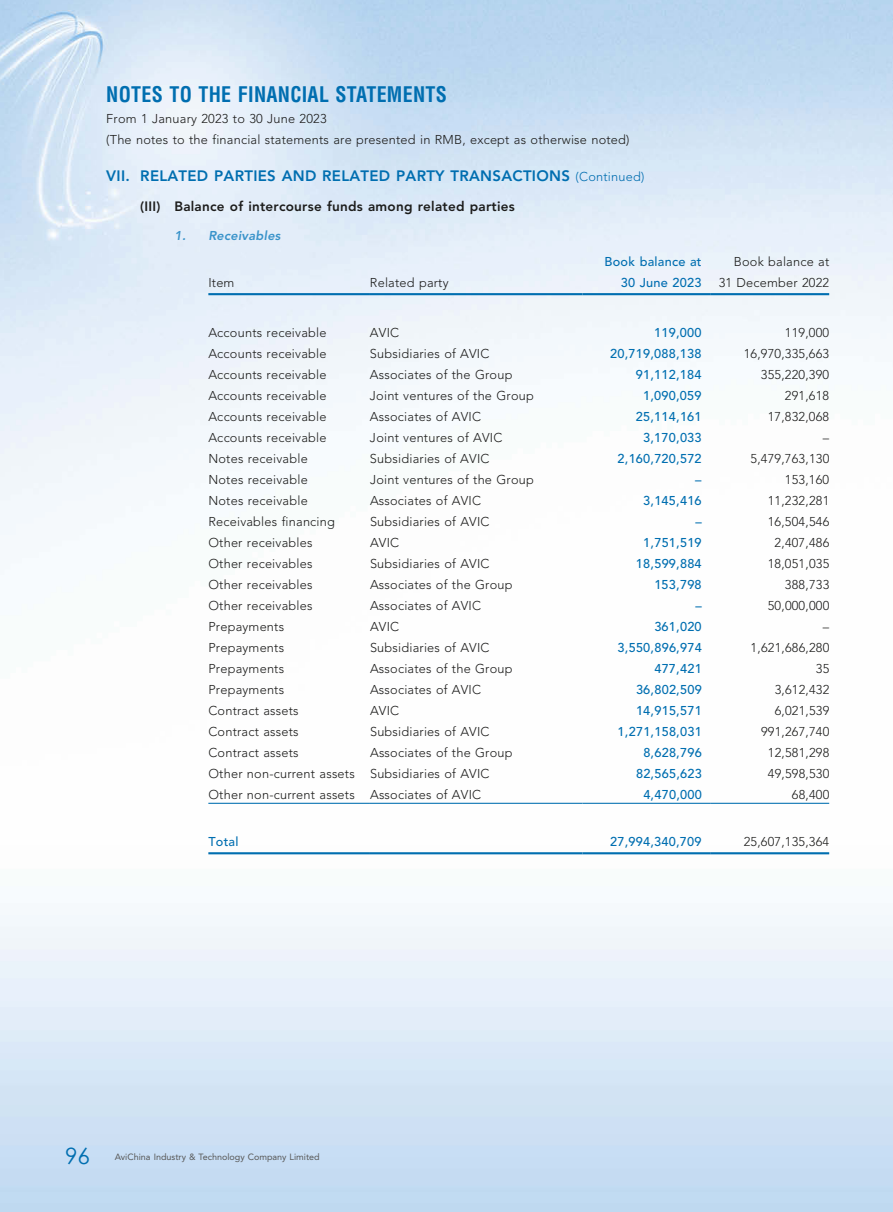
<style>
.page{position:relative;width:893px;height:1212px;background:#fff}
.page>*{position:absolute;margin:0;border:0;box-sizing:border-box;transform-origin:0 0}
.t1{font:22.5px "Century Gothic";color:#006eb0}
.t2{font:700 condensed 21px "Helvetica LT Std";letter-spacing:.015em;color:#006eb0;scale:.95 1}
.t3{font:800 15px "Avenir LT Std";letter-spacing:.02em;color:#006eb0}
.t4{font:800 13.5px "Avenir LT Std";letter-spacing:.02em;color:#1c1c1b}
.t5{font:300 12.75px/21px "Avenir LT Std";letter-spacing:.015em;color:#1c1c1b}
.t6{font:500 12.75px/21px "Avenir LT Std";letter-spacing:.015em;color:#006eb0;text-align:right}
.t7{font:italic 800 12.75px "Avenir LT Std";letter-spacing:.02em;color:#3993ca}
.t8{font:9px "Avenir LT Std";color:#575756}
.s1{font-weight:300;font-size:12.75px}
</style>
<div class="page">
<hr style="left:208px;top:293px;width:162px;height:2px;background:#006eb0">
<hr style="left:370px;top:293px;width:213px;height:2px;background:#006eb0">
<hr style="left:583px;top:293px;width:127px;height:2px;background:#006eb0">
<hr style="left:710px;top:293px;width:119px;height:2px;background:#006eb0">
<hr style="left:208px;top:803px;width:162px;height:1px;background:#006eb0">
<hr style="left:370px;top:803px;width:213px;height:1px;background:#006eb0">
<hr style="left:583px;top:803px;width:127px;height:1px;background:#006eb0">
<hr style="left:710px;top:803px;width:119px;height:1px;background:#006eb0">
<hr style="left:208px;top:852px;width:162px;height:2px;background:#006eb0">
<hr style="left:370px;top:852px;width:213px;height:2px;background:#006eb0">
<hr style="left:583px;top:852px;width:127px;height:2px;background:#006eb0">
<hr style="left:710px;top:852px;width:119px;height:2px;background:#006eb0">
<h2 class="t2" style="left:106px;top:82px;width:360px">NOTES TO THE FINANCIAL STATEMENTS</h2>
<p class="t5" style="left:106px;top:109px;width:525px">From 1 January 2023 to 30 June 2023<br>(The notes to the financial statements are presented in RMB, except as otherwise noted)</p>
<p class="t3" style="left:106px;top:167px;width:539px">VII. RELATED PARTIES AND RELATED PARTY TRANSACTIONS <span class="s1">(Continued)</span></p>
<p class="t4" style="left:140px;top:198px;width:376px">(III) Balance of intercourse funds among related parties</p>
<p class="t7" style="left:174px;top:228px;width:108px">1. Receivables</p>
<p class="t5" style="left:208px;top:272px;width:28px">Item</p>
<p class="t5" style="left:370px;top:272px;width:80px">Related party</p>
<p class="t6" style="left:605px;top:251px;width:99px">Book balance at<br>30 June 2023</p>
<p class="t5" style="left:719px;top:251px;width:112px;text-align:right">Book balance at<br>31 December 2022</p>
<p class="t5" style="left:208px;top:322px;width:120px">Accounts receivable</p>
<p class="t5" style="left:370px;top:322px;width:31px">AVIC</p>
<p class="t6" style="left:654px;top:323px;width:49px">119,000</p>
<p class="t5" style="left:785px;top:322px;width:46px">119,000</p>
<p class="t5" style="left:208px;top:343px;width:120px">Accounts receivable</p>
<p class="t5" style="left:370px;top:343px;width:121px">Subsidiaries of AVIC</p>
<p class="t6" style="left:610px;top:344px;width:93px">20,719,088,138</p>
<p class="t5" style="left:744px;top:343px;width:87px">16,970,335,663</p>
<p class="t5" style="left:208px;top:364px;width:120px">Accounts receivable</p>
<p class="t5" style="left:370px;top:364px;width:144px">Associates of the Group</p>
<p class="t6" style="left:636px;top:365px;width:67px">91,112,184</p>
<p class="t5" style="left:761px;top:364px;width:70px">355,220,390</p>
<p class="t5" style="left:208px;top:385px;width:120px">Accounts receivable</p>
<p class="t5" style="left:370px;top:385px;width:165px">Joint ventures of the Group</p>
<p class="t6" style="left:643px;top:386px;width:60px">1,090,059</p>
<p class="t5" style="left:785px;top:385px;width:46px">291,618</p>
<p class="t5" style="left:208px;top:406px;width:120px">Accounts receivable</p>
<p class="t5" style="left:370px;top:406px;width:113px">Associates of AVIC</p>
<p class="t6" style="left:636px;top:407px;width:67px">25,114,161</p>
<p class="t5" style="left:768px;top:406px;width:63px">17,832,068</p>
<p class="t5" style="left:208px;top:427px;width:120px">Accounts receivable</p>
<p class="t5" style="left:370px;top:427px;width:134px">Joint ventures of AVIC</p>
<p class="t6" style="left:643px;top:428px;width:60px">3,170,033</p>
<p class="t5" style="left:823px;top:427px;width:8px">–</p>
<p class="t5" style="left:208px;top:448px;width:101px">Notes receivable</p>
<p class="t5" style="left:370px;top:448px;width:121px">Subsidiaries of AVIC</p>
<p class="t6" style="left:618px;top:449px;width:86px">2,160,720,572</p>
<p class="t5" style="left:751px;top:448px;width:80px">5,479,763,130</p>
<p class="t5" style="left:208px;top:469px;width:101px">Notes receivable</p>
<p class="t5" style="left:370px;top:469px;width:165px">Joint ventures of the Group</p>
<p class="t6" style="left:695px;top:470px;width:8px">–</p>
<p class="t5" style="left:785px;top:469px;width:46px">153,160</p>
<p class="t5" style="left:208px;top:490px;width:101px">Notes receivable</p>
<p class="t5" style="left:370px;top:490px;width:113px">Associates of AVIC</p>
<p class="t6" style="left:643px;top:491px;width:60px">3,145,416</p>
<p class="t5" style="left:768px;top:490px;width:63px">11,232,281</p>
<p class="t5" style="left:208px;top:511px;width:128px">Receivables financing</p>
<p class="t5" style="left:370px;top:511px;width:121px">Subsidiaries of AVIC</p>
<p class="t6" style="left:695px;top:512px;width:8px">–</p>
<p class="t5" style="left:768px;top:511px;width:63px">16,504,546</p>
<p class="t5" style="left:208px;top:532px;width:106px">Other receivables</p>
<p class="t5" style="left:370px;top:532px;width:31px">AVIC</p>
<p class="t6" style="left:643px;top:533px;width:60px">1,751,519</p>
<p class="t5" style="left:775px;top:532px;width:56px">2,407,486</p>
<p class="t5" style="left:208px;top:553px;width:106px">Other receivables</p>
<p class="t5" style="left:370px;top:553px;width:121px">Subsidiaries of AVIC</p>
<p class="t6" style="left:636px;top:554px;width:67px">18,599,884</p>
<p class="t5" style="left:768px;top:553px;width:63px">18,051,035</p>
<p class="t5" style="left:208px;top:574px;width:106px">Other receivables</p>
<p class="t5" style="left:370px;top:574px;width:144px">Associates of the Group</p>
<p class="t6" style="left:654px;top:575px;width:49px">153,798</p>
<p class="t5" style="left:785px;top:574px;width:46px">388,733</p>
<p class="t5" style="left:208px;top:595px;width:106px">Other receivables</p>
<p class="t5" style="left:370px;top:595px;width:113px">Associates of AVIC</p>
<p class="t6" style="left:695px;top:596px;width:8px">–</p>
<p class="t5" style="left:768px;top:595px;width:63px">50,000,000</p>
<p class="t5" style="left:208px;top:616px;width:77px">Prepayments</p>
<p class="t5" style="left:370px;top:616px;width:31px">AVIC</p>
<p class="t6" style="left:654px;top:617px;width:49px">361,020</p>
<p class="t5" style="left:823px;top:616px;width:8px">–</p>
<p class="t5" style="left:208px;top:637px;width:77px">Prepayments</p>
<p class="t5" style="left:370px;top:637px;width:121px">Subsidiaries of AVIC</p>
<p class="t6" style="left:618px;top:638px;width:86px">3,550,896,974</p>
<p class="t5" style="left:751px;top:637px;width:80px">1,621,686,280</p>
<p class="t5" style="left:208px;top:658px;width:77px">Prepayments</p>
<p class="t5" style="left:370px;top:658px;width:144px">Associates of the Group</p>
<p class="t6" style="left:654px;top:659px;width:49px">477,421</p>
<p class="t5" style="left:816px;top:658px;width:15px">35</p>
<p class="t5" style="left:208px;top:679px;width:77px">Prepayments</p>
<p class="t5" style="left:370px;top:679px;width:113px">Associates of AVIC</p>
<p class="t6" style="left:636px;top:680px;width:67px">36,802,509</p>
<p class="t5" style="left:775px;top:679px;width:56px">3,612,432</p>
<p class="t5" style="left:208px;top:700px;width:92px">Contract assets</p>
<p class="t5" style="left:370px;top:700px;width:31px">AVIC</p>
<p class="t6" style="left:636px;top:701px;width:67px">14,915,571</p>
<p class="t5" style="left:775px;top:700px;width:56px">6,021,539</p>
<p class="t5" style="left:208px;top:721px;width:92px">Contract assets</p>
<p class="t5" style="left:370px;top:721px;width:121px">Subsidiaries of AVIC</p>
<p class="t6" style="left:618px;top:722px;width:86px">1,271,158,031</p>
<p class="t5" style="left:761px;top:721px;width:70px">991,267,740</p>
<p class="t5" style="left:208px;top:742px;width:92px">Contract assets</p>
<p class="t5" style="left:370px;top:742px;width:144px">Associates of the Group</p>
<p class="t6" style="left:643px;top:743px;width:60px">8,628,796</p>
<p class="t5" style="left:768px;top:742px;width:63px">12,581,298</p>
<p class="t5" style="left:208px;top:763px;width:283px">Other non-current assets Subsidiaries of AVIC</p>
<p class="t6" style="left:636px;top:764px;width:67px">82,565,623</p>
<p class="t5" style="left:768px;top:763px;width:63px">49,598,530</p>
<p class="t5" style="left:208px;top:784px;width:274px">Other non-current assets Associates of AVIC</p>
<p class="t6" style="left:643px;top:785px;width:60px">4,470,000</p>
<p class="t5" style="left:792px;top:784px;width:39px">68,400</p>
<p class="t6" style="left:208px;top:831px;width:32px">Total</p>
<p class="t6" style="left:610px;top:831px;width:93px">27,994,340,709</p>
<p class="t5" style="left:744px;top:831px;width:87px">25,607,135,364</p>
<h1 class="t1" style="left:65px;top:1140px;width:26px">96</h1>
<p class="t8" style="left:115px;top:1152px;width:206px">AviChina Industry &amp; Technology Company Limited</p>
</div>
